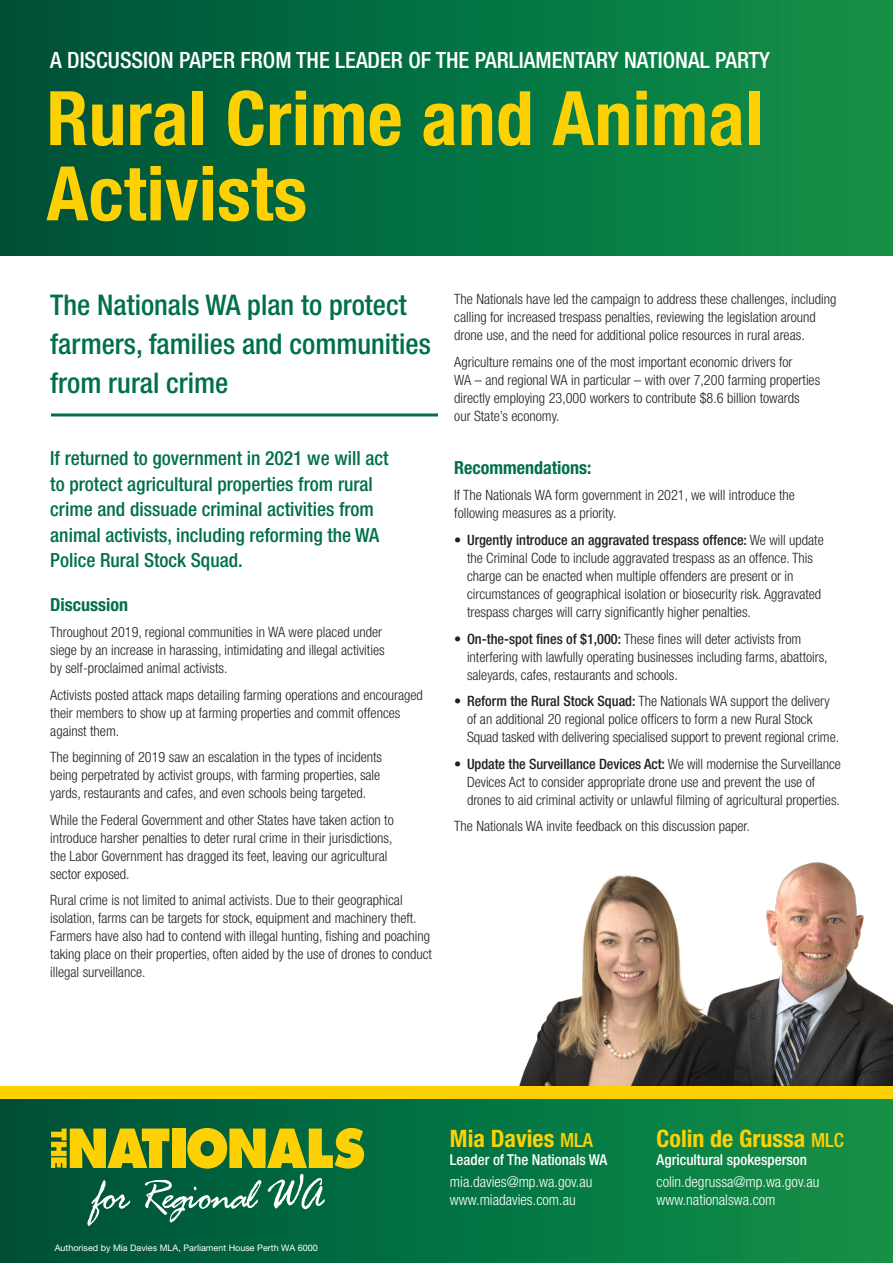
<style>
.page{position:relative;width:893px;height:1263px;background:#fff}
.page>*{position:absolute;margin:0;border:0;box-sizing:border-box;transform-origin:0 0}
.t1{font:700 condensed 75.3px/75.3px "Helvetica Neue";letter-spacing:.005em;color:#fed105}
.t2{font:500 condensed 28.5px/38.7px "Helvetica Neue";color:#007049}
.t3{font:700 condensed 24px "Helvetica Neue";color:#fed105}
.t4{font:500 condensed 22.5px "Helvetica Neue";color:#fff}
.t5{font:500 condensed 19.5px/25.5px "Helvetica Neue";color:#007049}
.t6{font:700 condensed 18px "Helvetica Neue";color:#007049}
.t7{font:300 condensed 15px/18px "Helvetica Neue";color:#fff}
.t8{font:500 condensed 15px "Helvetica Neue";color:#fff}
.t9{font:300 condensed 14.25px/18px "Helvetica Neue";color:#231f20}
.t10{font:9px "Helvetica Neue";color:#fff}
.s1{font-weight:500}
.s2{font-weight:500;font-size:19.5px}
</style>
<div class="page">
<img style="left:775px;top:862px;width:118px;height:224px">
<img style="left:519px;top:874px;width:256px;height:212px">
<div style="left:0;top:1093px;width:893px;height:170px;background:linear-gradient(to right,#005039,#119249)"></div>
<div style="left:0;top:1086px;width:893px;height:12px;background:#fed105"></div>
<div style="left:172px;top:1128px;width:13px;height:40px;background:#fed105"></div>
<svg style="left:187px;top:1128px;width:177px;height:40px;background:#acae17"></svg>
<svg style="left:51px;top:1128px;width:118px;height:40px;background:#b3ad14"></svg>
<svg style="left:87px;top:1180px;width:43px;height:46px;background:#2f765e"></svg>
<svg style="left:144px;top:1174px;width:181px;height:50px;background:#2b7c5e"></svg>
<div style="left:0;top:0;width:893px;height:255px;background:linear-gradient(to right,#005039,#119249)"></div>
<hr style="left:51px;top:413px;width:387px;height:3px;background:#007049">
<p class="t4" style="left:50px;top:46px;width:721px">A DISCUSSION PAPER FROM THE LEADER OF THE PARLIAMENTARY NATIONAL PARTY</p>
<p class="t1" style="left:47px;top:80px;width:718px">Rural Crime and Animal<br>Activists</p>
<p class="t2" style="left:50px;top:286px;width:382px">The Nationals WA plan to protect farmers, families and communities from rural crime</p>
<p class="t5" style="left:50px;top:445px;width:340px">If returned to government in 2021 we will act to protect agricultural properties from rural crime and dissuade criminal activities from animal activists, including reforming the WA Police Rural Stock Squad.</p>
<p class="t6" style="left:50px;top:593px;width:79px">Discussion</p>
<p class="t9" style="left:50px;top:623px;width:336px">Throughout 2019, regional communities in WA were placed under siege by an increase in harassing, intimidating and illegal activities by self-proclaimed animal activists.</p>
<p class="t9" style="left:50px;top:685px;width:374px">Activists posted attack maps detailing farming operations and encouraged their members to show up at farming properties and commit offences against them.</p>
<p class="t9" style="left:50px;top:748px;width:333px;text-align:justify">The beginning of 2019 saw an escalation in the types of incidents being perpetrated by activist groups, with farming properties, sale yards, restaurants and cafes, and even schools being targeted.</p>
<p class="t9" style="left:50px;top:810px;width:345px">While the Federal Government and other States have taken action to introduce harsher penalties to deter rural crime in their jurisdictions, the Labor Government has dragged its feet, leaving our agricultural sector exposed.</p>
<p class="t9" style="left:50px;top:891px;width:383px">Rural crime is not limited to animal activists. Due to their geographical isolation, farms can be targets for stock, equipment and machinery theft.<br>Farmers have also had to contend with illegal hunting, fishing and poaching taking place on their properties, often aided by the use of drones to conduct illegal surveillance.</p>
<p class="t9" style="left:454px;top:290px;width:384px">The Nationals have led the campaign to address these challenges, including calling for increased trespass penalties, reviewing the legislation around drone use, and the need for additional police resources in rural areas.</p>
<p class="t9" style="left:454px;top:353px;width:367px">Agriculture remains one of the most important economic drivers for<br>WA – and regional WA in particular – with over 7,200 farming properties directly employing 23,000 workers to contribute $8.6 billion towards<br>our State’s economy.</p>
<p class="t6" style="left:454px;top:457px;width:139px">Recommendations:</p>
<p class="t9" style="left:454px;top:486px;width:342px">If The Nationals WA form government in 2021, we will introduce the following measures as a priority.</p>
<p class="t9" style="left:467px;top:531px;width:358px;text-indent:-13px">• <span class="s1">Urgently introduce an aggravated trespass offence:</span> We will update the Criminal Code to include aggravated trespass as an offence. This charge can be enacted when multiple offenders are present or in circumstances of geographical isolation or biosecurity risk. Aggravated trespass charges will carry significantly higher penalties.</p>
<p class="t9" style="left:467px;top:629px;width:362px;text-indent:-13px">• <span class="s1">On-the-spot fines of $1,000:</span> These fines will deter activists from interfering with lawfully operating businesses including farms, abattoirs, saleyards, cafes, restaurants and schools.</p>
<p class="t9" style="left:467px;top:692px;width:374px;text-indent:-13px">• <span class="s1">Reform the Rural Stock Squad:</span> The Nationals WA support the delivery of an additional 20 regional police officers to form a new Rural Stock<br>Squad tasked with delivering specialised support to prevent regional crime.</p>
<p class="t9" style="left:467px;top:754px;width:375px;text-indent:-13px">• <span class="s1">Update the Surveillance Devices Act:</span> We will modernise the Surveillance<br>Devices Act to consider appropriate drone use and prevent the use of drones to aid criminal activity or unlawful filming of agricultural properties.</p>
<p class="t9" style="left:454px;top:817px;width:297px">The Nationals WA invite feedback on this discussion paper.</p>
<p class="t10" style="left:55px;top:1242px;width:265px">Authorised by Mia Davies MLA, Parliament House Perth WA 6000</p>
<p class="t3" style="left:450px;top:1124px;width:144px">Mia Davies <span class="s2">MLA</span></p>
<p class="t8" style="left:450px;top:1150px;width:159px">Leader of The Nationals WA</p>
<p class="t7" style="left:450px;top:1172px;width:144px">mia.davies@mp.wa.gov.au www.miadavies.com.au</p>
<p class="t3" style="left:657px;top:1124px;width:189px">Colin de Grussa <span class="s2">MLC</span></p>
<p class="t8" style="left:657px;top:1150px;width:152px">Agricultural spokesperson</p>
<p class="t7" style="left:657px;top:1172px;width:164px">colin.degrussa@mp.wa.gov.au www.nationalswa.com</p>
</div>
